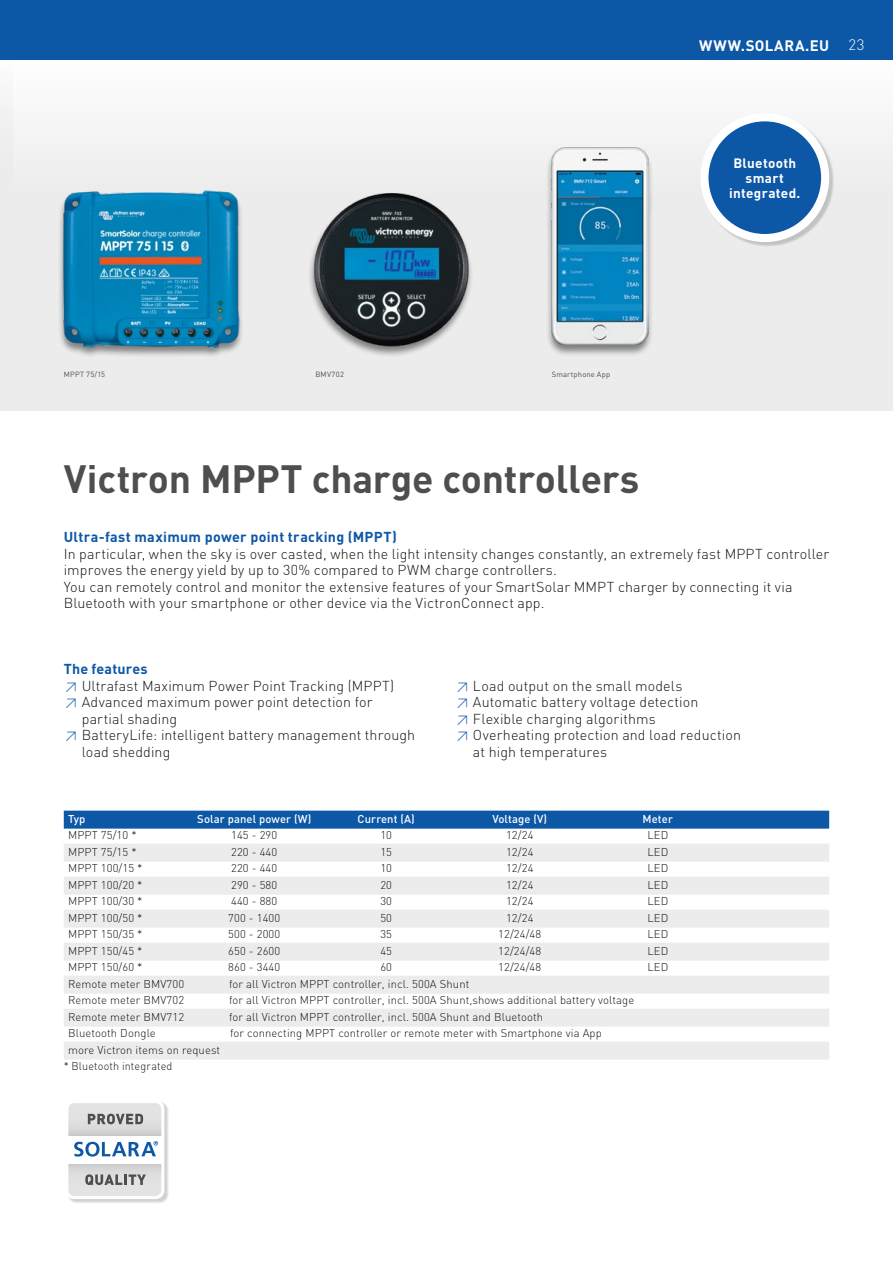
<style>
.page{position:relative;width:893px;height:1263px;background:#fff}
.page>*{position:absolute;margin:0;border:0;box-sizing:border-box;transform-origin:0 0}
.t1{font:700 39px "DIN";letter-spacing:-.005em;color:#4e4e4d}
.t2{font:700 15px "DIN";letter-spacing:.045em;color:#fff}
.t3{font:300 15px "DIN";color:#fff}
.t4{font:300 14.25px/16.5px "DIN";letter-spacing:.01em;color:#141415}
.t5{font:700 14.25px "DIN";letter-spacing:.02em;color:#0d57a7}
.t6{font:700 13.5px/15px "DIN";letter-spacing:.025em;color:#fff;text-align:center}
.t7{font:300 11.25px/16.5px "DIN";letter-spacing:.01em;color:#141415}
.t8{font:500 11.25px "DIN";letter-spacing:.01em;color:#fff}
.t9{font:7.5px "DIN";letter-spacing:.03em;color:#4e4e4d}
.s1{color:#0d57a7}
</style>
<div class="page">
<div style="left:0;top:59px;width:893px;height:351px;background:linear-gradient(to right,#f3f3f3,#f0f0f0)"></div>
<div style="left:0;top:0;width:893px;height:60px;background:#0d57a7"></div>
<div style="left:64px;top:844px;width:765px;height:18px;background:#ececec"></div>
<div style="left:64px;top:877px;width:765px;height:18px;background:#ececec"></div>
<div style="left:64px;top:910px;width:765px;height:18px;background:#ececec"></div>
<div style="left:64px;top:943px;width:765px;height:18px;background:#ececec"></div>
<div style="left:64px;top:976px;width:765px;height:18px;background:#ececec"></div>
<div style="left:64px;top:1009px;width:765px;height:18px;background:#ececec"></div>
<div style="left:64px;top:1042px;width:765px;height:18px;background:#ececec"></div>
<div style="left:64px;top:811px;width:765px;height:18px;background:#0d57a7"></div>
<img style="left:47px;top:174px;width:208px;height:183px">
<div style="left:308px;top:192px;width:166px;height:165px;background:#141415;opacity:.5"></div>
<img style="left:305px;top:187px;width:172px;height:166px">
<div style="left:545px;top:148px;width:109px;height:209px;background:#141415;opacity:.5"></div>
<img style="left:552px;top:148px;width:96px;height:196px">
<div style="left:701px;top:114px;width:133px;height:133px;background:#141415;opacity:.2"></div>
<div style="left:704px;top:117px;width:121px;height:121px;background:#0d57a7;border-radius:50%"></div>
<div style="left:700px;top:113px;width:129px;height:129px;border:8px solid #fff;border-radius:50%"></div>
<div style="left:66px;top:1101px;width:103px;height:103px;background:#141415;opacity:.2"></div>
<div style="left:65px;top:1100px;width:99px;height:99px;border:3px solid #fff;border-radius:7px"></div>
<svg style="left:67px;top:1101px;width:96px;height:96px"></svg>
<p class="t2" style="left:699px;top:36px;width:131px">WWW.SOLARA.EU</p>
<p class="t3" style="left:848px;top:36px;width:18px">23</p>
<p class="t6" style="left:729px;top:155px;width:73px">Bluetooth smart integrated.</p>
<p class="t9" style="left:64px;top:370px;width:43px">MPPT 75/15</p>
<p class="t9" style="left:315px;top:370px;width:30px">BMV702</p>
<p class="t9" style="left:552px;top:370px;width:60px">Smartphone App</p>
<h1 class="t1" style="left:64px;top:453px;width:577px">Victron MPPT charge controllers</h1>
<p class="t5" style="left:64px;top:528px;width:335px">Ultra-fast maximum power point tracking (MPPT)</p>
<p class="t4" style="left:64px;top:545px;width:767px">In particular, when the sky is over casted, when the light intensity changes constantly, an extremely fast MPPT controller improves the energy yield by up to 30% compared to PWM charge controllers.<br>You can remotely control and monitor the extensive features of your SmartSolar MMPT charger by connecting it via Bluetooth with your smartphone or other device via the VictronConnect app.</p>
<p class="t5" style="left:64px;top:660px;width:85px">The features</p>
<p class="t4" style="left:64px;top:677px;width:332px"><span class="s1">≥</span> Ultrafast Maximum Power Point Tracking (MPPT)</p>
<p class="t4" style="left:64px;top:694px;width:310px"><span class="s1">≥</span> Advanced maximum power point detection for</p>
<p class="t4" style="left:82px;top:710px;width:97px">partial shading</p>
<p class="t4" style="left:64px;top:727px;width:353px"><span class="s1">≥</span> BatteryLife: intelligent battery management through</p>
<p class="t4" style="left:82px;top:743px;width:90px">load shedding</p>
<p class="t4" style="left:455px;top:677px;width:229px"><span class="s1">≥</span> Load output on the small models</p>
<p class="t4" style="left:455px;top:694px;width:245px"><span class="s1">≥</span> Automatic battery voltage detection</p>
<p class="t4" style="left:455px;top:710px;width:202px"><span class="s1">≥</span> Flexible charging algorithms</p>
<p class="t4" style="left:455px;top:727px;width:287px"><span class="s1">≥</span> Overheating protection and load reduction</p>
<p class="t4" style="left:473px;top:743px;width:136px">at high temperatures</p>
<p class="t8" style="left:68px;top:812px;width:19px">Typ</p>
<p class="t8" style="left:197px;top:812px;width:115px">Solar panel power (W)</p>
<p class="t8" style="left:358px;top:812px;width:59px">Current (A)</p>
<p class="t8" style="left:492px;top:812px;width:56px">Voltage (V)</p>
<p class="t8" style="left:643px;top:812px;width:32px">Meter</p>
<p class="t7" style="left:68px;top:827px;width:70px">MPPT 75/10 *</p>
<p class="t7" style="left:231px;top:827px;width:48px">145 - 290</p>
<p class="t7" style="left:380px;top:827px;width:13px">10</p>
<p class="t7" style="left:506px;top:827px;width:29px">12/24</p>
<p class="t7" style="left:647px;top:827px;width:23px">LED</p>
<p class="t7" style="left:68px;top:843px;width:70px">MPPT 75/15 *</p>
<p class="t7" style="left:231px;top:843px;width:48px">220 - 440</p>
<p class="t7" style="left:380px;top:843px;width:13px">15</p>
<p class="t7" style="left:506px;top:843px;width:29px">12/24</p>
<p class="t7" style="left:647px;top:843px;width:23px">LED</p>
<p class="t7" style="left:68px;top:860px;width:76px">MPPT 100/15 *</p>
<p class="t7" style="left:231px;top:860px;width:48px">220 - 440</p>
<p class="t7" style="left:380px;top:860px;width:13px">10</p>
<p class="t7" style="left:506px;top:860px;width:29px">12/24</p>
<p class="t7" style="left:647px;top:860px;width:23px">LED</p>
<p class="t7" style="left:68px;top:876px;width:76px">MPPT 100/20 *</p>
<p class="t7" style="left:231px;top:876px;width:48px">290 - 580</p>
<p class="t7" style="left:380px;top:876px;width:13px">20</p>
<p class="t7" style="left:506px;top:876px;width:29px">12/24</p>
<p class="t7" style="left:647px;top:876px;width:23px">LED</p>
<p class="t7" style="left:68px;top:893px;width:76px">MPPT 100/30 *</p>
<p class="t7" style="left:231px;top:893px;width:48px">440 - 880</p>
<p class="t7" style="left:380px;top:893px;width:13px">30</p>
<p class="t7" style="left:506px;top:893px;width:29px">12/24</p>
<p class="t7" style="left:647px;top:893px;width:23px">LED</p>
<p class="t7" style="left:68px;top:909px;width:76px">MPPT 100/50 *</p>
<p class="t7" style="left:228px;top:909px;width:54px">700 - 1400</p>
<p class="t7" style="left:380px;top:909px;width:13px">50</p>
<p class="t7" style="left:506px;top:909px;width:29px">12/24</p>
<p class="t7" style="left:647px;top:909px;width:23px">LED</p>
<p class="t7" style="left:68px;top:926px;width:76px">MPPT 150/35 *</p>
<p class="t7" style="left:228px;top:926px;width:54px">500 - 2000</p>
<p class="t7" style="left:380px;top:926px;width:13px">35</p>
<p class="t7" style="left:498px;top:926px;width:45px">12/24/48</p>
<p class="t7" style="left:647px;top:926px;width:23px">LED</p>
<p class="t7" style="left:68px;top:942px;width:76px">MPPT 150/45 *</p>
<p class="t7" style="left:228px;top:942px;width:54px">650 - 2600</p>
<p class="t7" style="left:380px;top:942px;width:13px">45</p>
<p class="t7" style="left:498px;top:942px;width:45px">12/24/48</p>
<p class="t7" style="left:647px;top:942px;width:23px">LED</p>
<p class="t7" style="left:68px;top:959px;width:76px">MPPT 150/60 *</p>
<p class="t7" style="left:228px;top:959px;width:54px">860 - 3440</p>
<p class="t7" style="left:380px;top:959px;width:13px">60</p>
<p class="t7" style="left:498px;top:959px;width:45px">12/24/48</p>
<p class="t7" style="left:647px;top:959px;width:23px">LED</p>
<p class="t7" style="left:68px;top:975px;width:118px">Remote meter BMV700</p>
<p class="t7" style="left:229px;top:975px;width:242px">for all Victron MPPT controller, incl. 500A Shunt</p>
<p class="t7" style="left:68px;top:992px;width:118px">Remote meter BMV702</p>
<p class="t7" style="left:229px;top:992px;width:407px">for all Victron MPPT controller, incl. 500A Shunt,shows additional battery voltage</p>
<p class="t7" style="left:68px;top:1008px;width:118px">Remote meter BMV712</p>
<p class="t7" style="left:229px;top:1008px;width:316px">for all Victron MPPT controller, incl. 500A Shunt and Bluetooth</p>
<p class="t7" style="left:68px;top:1025px;width:89px">Bluetooth Dongle</p>
<p class="t7" style="left:230px;top:1025px;width:373px">for connecting MPPT controller or remote meter with Smartphone via App</p>
<p class="t7" style="left:64px;top:1041px;width:158px;text-indent:4px">more Victron items on request * Bluetooth integrated</p>
</div>
